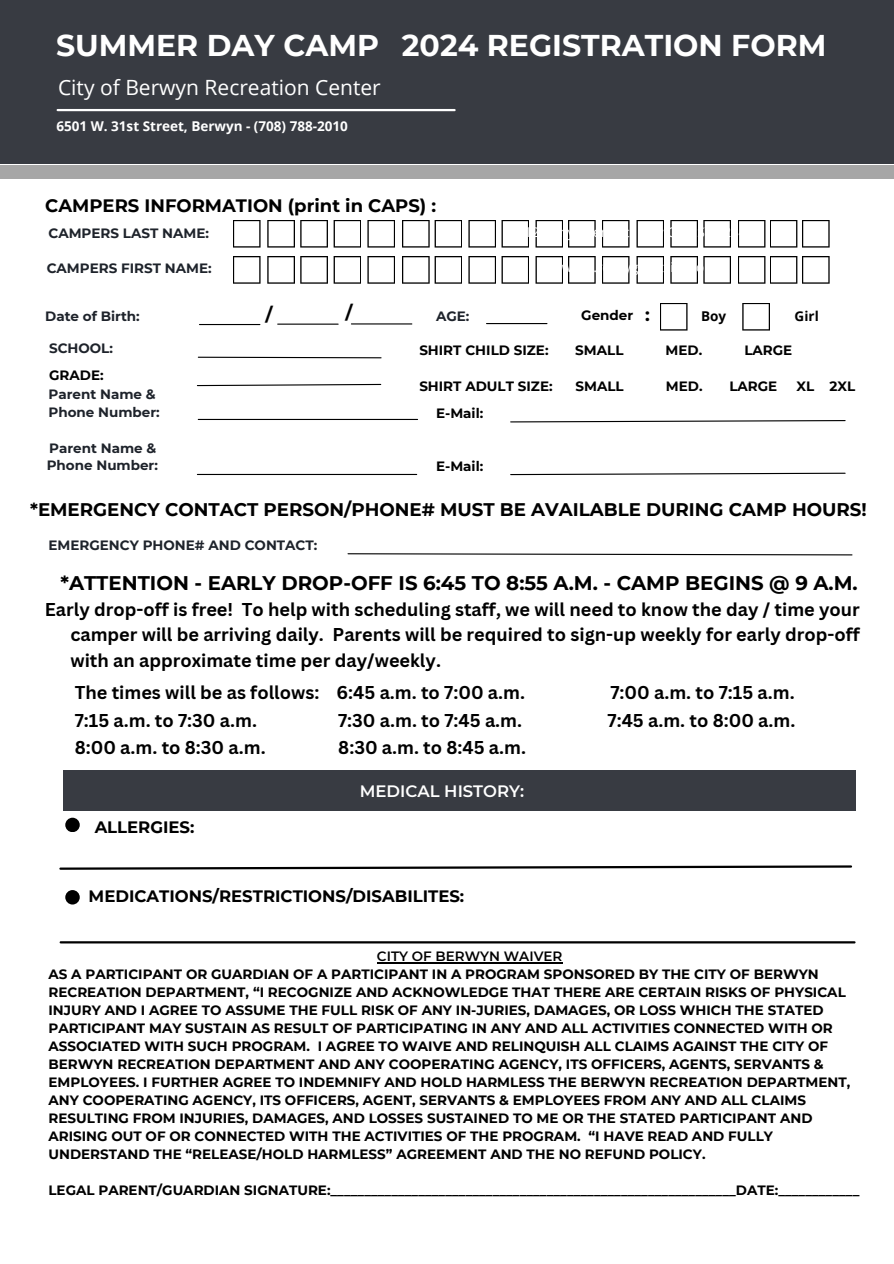
<style>
.page{position:relative;width:894px;height:1264px;background:#fff}
.page>*{position:absolute;margin:0;border:0;box-sizing:border-box;transform-origin:0 0}
.t1{font:700 30px "Montserrat";color:#fff}
.t2{font:21px "Open Sans";color:#fff}
.t3{font:700 19.8px "Montserrat";color:#000}
.t4{font:700 18.3px "Montserrat";color:#000}
.t5{font:700 18.15px/25.2px "Canva Sans";color:#000;text-align:justify}
.t6{font:700 18px "Montserrat";color:#000}
.t7{font:700 16.5px "Montserrat";color:#000}
.t8{font:600 16.5px "Montserrat";color:#fff}
.t9{font:700 13.5px/18px "Montserrat";color:#000}
.t10{font:700 13.5px "Montserrat";color:#1e232b}
.t11{font:700 13.5px "Open Sans";color:#fff}
.t12{font:600 13.5px "Montserrat";color:#000}
.t13{font:700 13.5px "Open Sans";color:#000}
</style>
<div class="page">
<div style="left:0;top:0;width:893px;height:164px;background:#383b42"></div>
<div style="left:0;top:165px;width:893px;height:13px;background:#a6a6a6"></div>
<div style="left:63px;top:770px;width:792px;height:41px;background:#383b42"></div>
<svg style="left:233px;top:220px;width:27px;height:27px"></svg>
<svg style="left:233px;top:256px;width:27px;height:28px"></svg>
<svg style="left:267px;top:256px;width:94px;height:28px"></svg>
<svg style="left:267px;top:220px;width:94px;height:27px"></svg>
<svg style="left:367px;top:220px;width:28px;height:27px"></svg>
<svg style="left:367px;top:256px;width:28px;height:28px"></svg>
<svg style="left:402px;top:256px;width:60px;height:28px"></svg>
<svg style="left:402px;top:220px;width:60px;height:27px"></svg>
<svg style="left:468px;top:256px;width:61px;height:28px"></svg>
<svg style="left:468px;top:220px;width:61px;height:27px"></svg>
<svg style="left:535px;top:220px;width:60px;height:27px"></svg>
<svg style="left:535px;top:256px;width:60px;height:28px"></svg>
<svg style="left:602px;top:220px;width:27px;height:27px"></svg>
<svg style="left:602px;top:256px;width:27px;height:28px"></svg>
<svg style="left:636px;top:220px;width:28px;height:27px"></svg>
<svg style="left:636px;top:256px;width:28px;height:28px"></svg>
<svg style="left:670px;top:220px;width:27px;height:27px"></svg>
<svg style="left:670px;top:256px;width:27px;height:28px"></svg>
<svg style="left:703px;top:256px;width:27px;height:28px"></svg>
<svg style="left:703px;top:220px;width:27px;height:27px"></svg>
<svg style="left:660px;top:303px;width:27px;height:27px"></svg>
<svg style="left:742px;top:303px;width:27px;height:27px"></svg>
<svg style="left:59px;top:865px;width:794px;height:5px"></svg>
<svg style="left:197px;top:356px;width:185px;height:3px"></svg>
<hr style="left:198px;top:419px;width:219px;height:1px;background:#000">
<svg style="left:347px;top:553px;width:505px;height:3px"></svg>
<svg style="left:510px;top:420px;width:336px;height:3px"></svg>
<svg style="left:197px;top:383px;width:185px;height:4px"></svg>
<hr style="left:199px;top:324px;width:61px;height:1px;background:#000">
<hr style="left:58px;top:109px;width:396px;height:2px;background:#fff">
<div style="left:65px;top:817px;width:15px;height:15px;background:#000;border-radius:50%"></div>
<div style="left:65px;top:890px;width:15px;height:14px;background:#000;border-radius:50%"></div>
<hr style="left:277px;top:323px;width:61px;height:2px;background:#000">
<hr style="left:351px;top:323px;width:61px;height:1px;background:#000">
<hr style="left:486px;top:323px;width:61px;height:1px;background:#000">
<hr style="left:197px;top:474px;width:219px;height:1px;background:#000">
<svg style="left:510px;top:472px;width:336px;height:3px"></svg>
<hr style="left:61px;top:941px;width:793px;height:2px;background:#000">
<hr style="left:377px;top:962px;width:185px;height:1px;background:#000">
<svg style="left:738px;top:220px;width:91px;height:27px"></svg>
<svg style="left:738px;top:256px;width:91px;height:28px"></svg>
<h1 class="t1" style="left:56px;top:27px;width:324px">SUMMER DAY CAMP</h1>
<h1 class="t1" style="left:402px;top:27px;width:426px">2024 REGISTRATION FORM</h1>
<h3 class="t2" style="left:58px;top:73px;width:324px">City of Berwyn Recreation Center</h3>
<p class="t11" style="left:56px;top:117px;width:293px">6501 W. 31st Street, Berwyn - (708) 788-2010</p>
<h5 class="t6" style="left:45px;top:194px;width:392px">CAMPERS INFORMATION (print in CAPS) :</h5>
<p class="t10" style="left:48px;top:225px;width:162px">CAMPERS LAST NAME:</p>
<h6 class="t10" style="left:47px;top:260px;width:166px">CAMPERS FIRST NAME:</h6>
<p class="t10" style="left:45px;top:308px;width:96px">Date of Birth:</p>
<p class="t10" style="left:49px;top:340px;width:65px">SCHOOL:</p>
<p class="t6" style="left:265px;top:303px;width:9px">/</p>
<p class="t6" style="left:345px;top:301px;width:9px">/</p>
<p class="t6" style="left:645px;top:303px;width:6px">:</p>
<p class="t9" style="left:581px;top:306px;width:53px">Gender</p>
<p class="t13" style="left:701px;top:306px;width:27px">Boy</p>
<p class="t13" style="left:794px;top:306px;width:26px">Girl</p>
<p class="t10" style="left:436px;top:308px;width:35px">AGE:</p>
<p class="t9" style="left:419px;top:341px;width:131px">SHIRT CHILD SIZE:</p>
<p class="t9" style="left:575px;top:341px;width:50px">SMALL</p>
<p class="t9" style="left:665px;top:341px;width:38px">MED.</p>
<p class="t9" style="left:744px;top:341px;width:49px">LARGE</p>
<p class="t9" style="left:419px;top:377px;width:135px">SHIRT ADULT SIZE:</p>
<p class="t9" style="left:575px;top:377px;width:50px">SMALL</p>
<p class="t9" style="left:665px;top:377px;width:38px">MED.</p>
<p class="t9" style="left:729px;top:377px;width:49px">LARGE</p>
<p class="t9" style="left:796px;top:377px;width:60px">XL 2XL</p>
<p class="t9" style="left:49px;top:366px;width:56px">GRADE:</p>
<p class="t10" style="left:48px;top:385px;width:109px">Parent Name &amp;</p>
<p class="t10" style="left:48px;top:404px;width:113px">Phone Number:</p>
<p class="t10" style="left:49px;top:439px;width:109px">Parent Name &amp;</p>
<p class="t9" style="left:436px;top:404px;width:49px">E-Mail:</p>
<p class="t10" style="left:47px;top:456px;width:113px">Phone Number:</p>
<p class="t9" style="left:436px;top:457px;width:49px">E-Mail:</p>
<p class="t4" style="left:30px;top:498px;width:838px">*EMERGENCY CONTACT PERSON/PHONE# MUST BE AVAILABLE DURING CAMP HOURS!</p>
<p class="t10" style="left:48px;top:537px;width:270px">EMERGENCY PHONE# AND CONTACT:</p>
<h4 class="t3" style="left:60px;top:570px;width:798px">*ATTENTION - EARLY DROP-OFF IS 6:45 TO 8:55 A.M. - CAMP BEGINS @ 9 A.M.</h4>
<p class="t5" style="left:70px;top:596px;width:790px;text-indent:-26px">Early drop-off is free! To help with scheduling staff, we will need to know the day / time your camper will be arriving daily. Parents will be required to sign-up weekly for early drop-off with an approximate time per day/weekly.</p>
<p class="t5" style="left:75px;top:679px;width:451px">The times will be as follows: 6:45 a.m. to 7:00 a.m.</p>
<p class="t5" style="left:610px;top:679px;width:186px">7:00 a.m. to 7:15 a.m.</p>
<p class="t5" style="left:75px;top:707px;width:184px">7:15 a.m. to 7:30 a.m.</p>
<p class="t5" style="left:338px;top:707px;width:185px">7:30 a.m. to 7:45 a.m.</p>
<p class="t5" style="left:607px;top:707px;width:189px">7:45 a.m. to 8:00 a.m.</p>
<p class="t5" style="left:75px;top:734px;width:192px">8:00 a.m. to 8:30 a.m.</p>
<p class="t5" style="left:338px;top:734px;width:189px">8:30 a.m. to 8:45 a.m.</p>
<p class="t7" style="left:95px;top:817px;width:101px">ALLERGIES:</p>
<p class="t8" style="left:360px;top:780px;width:166px">MEDICAL HISTORY:</p>
<p class="t7" style="left:89px;top:886px;width:377px">MEDICATIONS/RESTRICTIONS/DISABILITES:</p>
<p class="t12" style="left:377px;top:948px;width:187px">CITY OF BERWYN WAIVER</p>
<h2 class="t9" style="left:48px;top:965px;width:771px">AS A PARTICIPANT OR GUARDIAN OF A PARTICIPANT IN A PROGRAM SPONSORED BY THE CITY OF BERWYN</h2>
<h5 class="t9" style="left:48px;top:983px;width:798px">RECREATION DEPARTMENT, “I RECOGNIZE AND ACKNOWLEDGE THAT THERE ARE CERTAIN RISKS OF PHYSICAL</h5>
<h5 class="t9" style="left:48px;top:1001px;width:785px">INJURY AND I AGREE TO ASSUME THE FULL RISK OF ANY IN-JURIES, DAMAGES, OR LOSS WHICH THE STATED<br>PARTICIPANT MAY SUSTAIN AS RESULT OF PARTICIPATING IN ANY AND ALL ACTIVITIES CONNECTED WITH OR<br>ASSOCIATED WITH SUCH PROGRAM. I AGREE TO WAIVE AND RELINQUISH ALL CLAIMS AGAINST THE CITY OF</h5>
<h4 class="t9" style="left:48px;top:1055px;width:803px">BERWYN RECREATION DEPARTMENT AND ANY COOPERATING AGENCY, ITS OFFICERS, AGENTS, SERVANTS &amp;<br>EMPLOYEES. I FURTHER AGREE TO INDEMNIFY AND HOLD HARMLESS THE BERWYN RECREATION DEPARTMENT,</h4>
<h4 class="t9" style="left:48px;top:1091px;width:758px">ANY COOPERATING AGENCY, ITS OFFICERS, AGENT, SERVANTS &amp; EMPLOYEES FROM ANY AND ALL CLAIMS</h4>
<h4 class="t9" style="left:48px;top:1109px;width:765px">RESULTING FROM INJURIES, DAMAGES, AND LOSSES SUSTAINED TO ME OR THE STATED PARTICIPANT AND</h4>
<p class="t9" style="left:48px;top:1127px;width:725px">ARISING OUT OF OR CONNECTED WITH THE ACTIVITIES OF THE PROGRAM. “I HAVE READ AND FULLY</p>
<p class="t9" style="left:48px;top:1145px;width:658px">UNDERSTAND THE “RELEASE/HOLD HARMLESS” AGREEMENT AND THE NO REFUND POLICY.</p>
<p class="t9" style="left:48px;top:1181px;width:812px">LEGAL PARENT/GUARDIAN SIGNATURE:____________________________________________________________DATE:____________</p>
</div>
